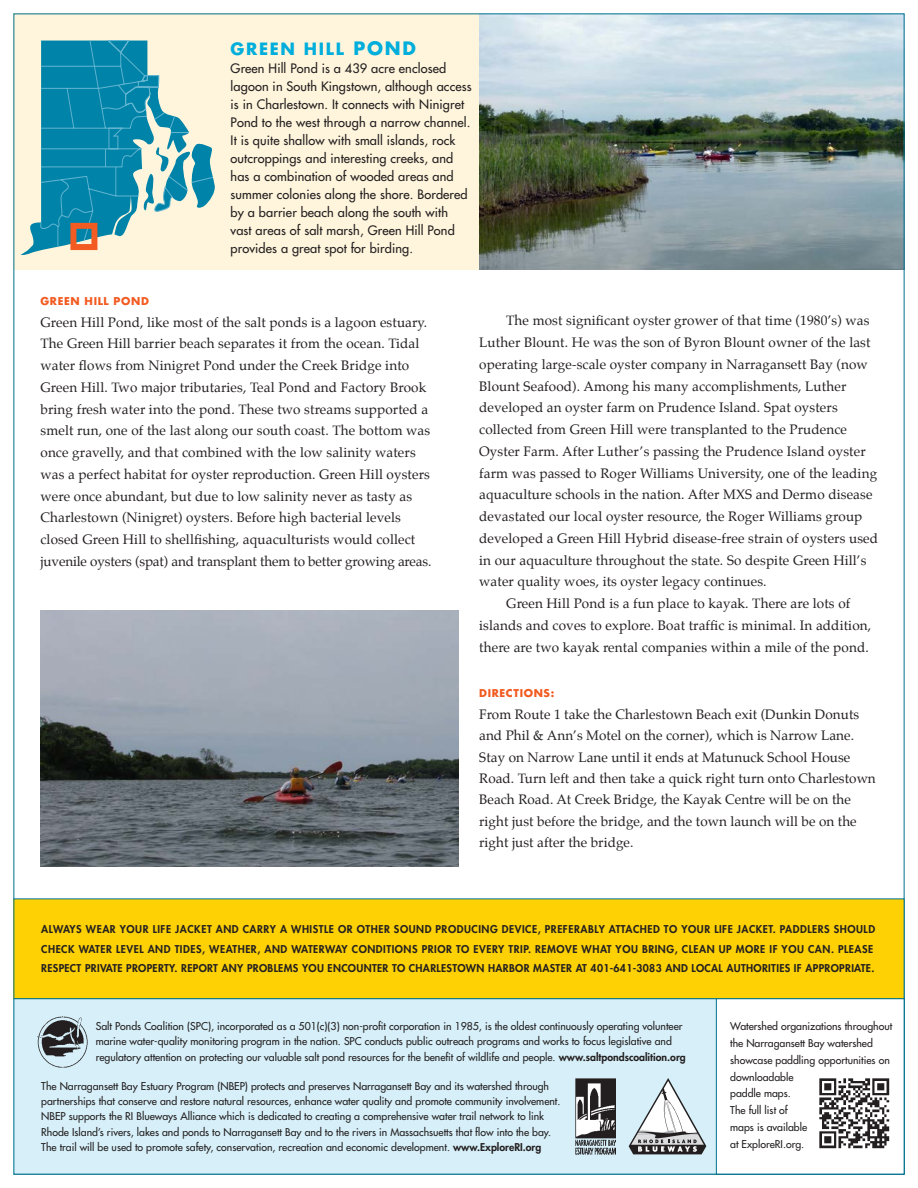
<style>
.page{position:relative;width:918px;height:1188px;background:#fff}
.page>*{position:absolute;margin:0;border:0;box-sizing:border-box;transform-origin:0 0}
.t1{font:700 16.5px "Futura";letter-spacing:.1em;color:#00aedc}
.t2{font:13.5px/21.8px "Palatino";letter-spacing:.01em;color:#231f20}
.t3{font:12.75px/18px "Futura";letter-spacing:.01em;color:#231f20}
.t4{font:10.5px/16.8px "Futura";color:#231f20}
.t5{font:800 10.5px/19.5px "Futura";letter-spacing:.05em;color:#231f20}
.t6{font:700 10.5px "Futura";letter-spacing:.06em;color:#f25b21}
.s1{font-size:18px}
.s2{font-weight:800}
</style>
<div class="page">
<div style="left:14px;top:14px;width:890px;height:256px;background:#fef5dc"></div>
<img style="left:479px;top:16px;width:423px;height:254px">
<img style="left:40px;top:610px;width:419px;height:257px">
<div style="left:14px;top:999px;width:890px;height:175px;background:#d6eff8"></div>
<svg style="left:629px;top:1078px;width:77px;height:76px"></svg>
<div style="left:716px;top:999px;width:188px;height:175px;background:#fff"></div>
<img style="left:819px;top:1078px;width:71px;height:71px">
<svg style="left:21px;top:40px;width:194px;height:215px"></svg>
<div style="left:14px;top:899px;width:890px;height:100px;background:#fed105"></div>
<div style="left:14px;top:899px;width:890px;height:100px;border:1px solid #00718e"></div>
<div style="left:70px;top:223px;width:27px;height:27px;border:6px solid #f25b21"></div>
<img style="left:576px;top:1078px;width:40px;height:77px">
<img style="left:37px;top:1016px;width:51px;height:52px">
<p class="t1" style="left:231px;top:38px;width:187px">GREEN HILL <span class="s1">POND</span></p>
<p class="t3" style="left:231px;top:59px;width:243px">Green Hill Pond is a 439 acre enclosed lagoon in South Kingstown, although access is in Charlestown. It connects with Ninigret Pond to the west through a narrow channel.<br>It is quite shallow with small islands, rock outcroppings and interesting creeks, and has a combination of wooded areas and summer colonies along the shore. Bordered by a barrier beach along the south with vast areas of salt marsh, Green Hill Pond provides a great spot for birding.</p>
<p class="t6" style="left:40px;top:294px;width:110px">GREEN HILL POND</p>
<p class="t2" style="left:40px;top:311px;width:393px">Green Hill Pond, like most of the salt ponds is a lagoon estuary.<br>The Green Hill barrier beach separates it from the ocean. Tidal water flows from Ninigret Pond under the Creek Bridge into Green Hill. Two major tributaries, Teal Pond and Factory Brook bring fresh water into the pond. These two streams supported a smelt run, one of the last along our south coast. The bottom was once gravelly, and that combined with the low salinity waters was a perfect habitat for oyster reproduction. Green Hill oysters were once abundant, but due to low salinity never as tasty as Charlestown (Ninigret) oysters. Before high bacterial levels closed Green Hill to shellfishing, aquaculturists would collect juvenile oysters (spat) and transplant them to better growing areas.</p>
<p class="t2" style="left:506px;top:310px;width:365px">The most significant oyster grower of that time (1980’s) was</p>
<p class="t2" style="left:479px;top:332px;width:393px">Luther Blount. He was the son of Byron Blount owner of the last</p>
<p class="t2" style="left:479px;top:353px;width:390px">operating large-scale oyster company in Narragansett Bay (now</p>
<p class="t2" style="left:479px;top:375px;width:369px">Blount Seafood). Among his many accomplishments, Luther</p>
<p class="t2" style="left:479px;top:397px;width:360px">developed an oyster farm on Prudence Island. Spat oysters</p>
<p class="t2" style="left:479px;top:419px;width:369px">collected from Green Hill were transplanted to the Prudence</p>
<p class="t2" style="left:479px;top:440px;width:388px">Oyster Farm. After Luther’s passing the Prudence Island oyster</p>
<p class="t2" style="left:479px;top:462px;width:399px">farm was passed to Roger Williams University, one of the leading</p>
<p class="t2" style="left:479px;top:484px;width:395px">aquaculture schools in the nation. After MXS and Dermo disease</p>
<p class="t2" style="left:479px;top:506px;width:385px">devastated our local oyster resource, the Roger Williams group</p>
<p class="t2" style="left:479px;top:527px;width:400px">developed a Green Hill Hybrid disease-free strain of oysters used</p>
<p class="t2" style="left:479px;top:549px;width:389px">in our aquaculture throughout the state. So despite Green Hill’s</p>
<p class="t2" style="left:479px;top:571px;width:289px">water quality woes, its oyster legacy continues.</p>
<p class="t2" style="left:506px;top:593px;width:346px">Green Hill Pond is a fun place to kayak. There are lots of</p>
<p class="t2" style="left:479px;top:614px;width:393px">islands and coves to explore. Boat traffic is minimal. In addition,</p>
<p class="t2" style="left:479px;top:636px;width:391px">there are two kayak rental companies within a mile of the pond.</p>
<p class="t6" style="left:479px;top:686px;width:77px">DIRECTIONS:</p>
<p class="t2" style="left:479px;top:703px;width:398px;line-height:21.3px">From Route 1 take the Charlestown Beach exit (Dunkin Donuts and Phil &amp; Ann’s Motel on the corner), which is Narrow Lane.<br>Stay on Narrow Lane until it ends at Matunuck School House Road. Turn left and then take a quick right turn onto Charlestown Beach Road. At Creek Bridge, the Kayak Centre will be on the right just before the bridge, and the town launch will be on the right just after the bridge.</p>
<p class="t5" style="left:41px;top:920px;width:835px">ALWAYS WEAR YOUR LIFE JACKET AND CARRY A WHISTLE OR OTHER SOUND PRODUCING DEVICE, PREFERABLY ATTACHED TO YOUR LIFE JACKET. PADDLERS SHOULD<br>CHECK WATER LEVEL AND TIDES, WEATHER, AND WATERWAY CONDITIONS PRIOR TO EVERY TRIP. REMOVE WHAT YOU BRING, CLEAN UP MORE IF YOU CAN. PLEASE<br>RESPECT PRIVATE PROPERTY. REPORT ANY PROBLEMS YOU ENCOUNTER TO CHARLESTOWN HARBOR MASTER AT 401-641-3083 AND LOCAL AUTHORITIES IF APPROPRIATE.</p>
<p class="t4" style="left:96px;top:1018px;width:592px;line-height:15.3px">Salt Ponds Coalition (SPC), incorporated as a 501(c)(3) non-profit corporation in 1985, is the oldest continuously operating volunteer marine water-quality monitoring program in the nation. SPC conducts public outreach programs and works to focus legislative and regulatory attention on protecting our valuable salt pond resources for the benefit of wildlife and people. <span class="s2">WWW.SALTPONDSCOALITION.ORG</span></p>
<p class="t4" style="left:41px;top:1078px;width:521px;line-height:15.3px">The Narragansett Bay Estuary Program (NBEP) protects and preserves Narragansett Bay and its watershed through partnerships that conserve and restore natural resources, enhance water quality and promote community involvement.<br>NBEP supports the RI Blueways Alliance which is dedicated to creating a comprehensive water trail network to link Rhode Island’s rivers, lakes and ponds to Narragansett Bay and to the rivers in Massachsuetts that flow into the bay.<br>The trail will be used to promote safety, conservation, recreation and economic development. <span class="s2">WWW.EXPLORERI .ORG</span></p>
<p class="t4" style="left:730px;top:1018px;width:164px">Watershed organizations throughout the Narragansett Bay watershed showcase paddling opportunities on downloadable<br>paddle maps.<br>The full list of<br>maps is available<br>at ExploreRI.org.</p>
</div>
